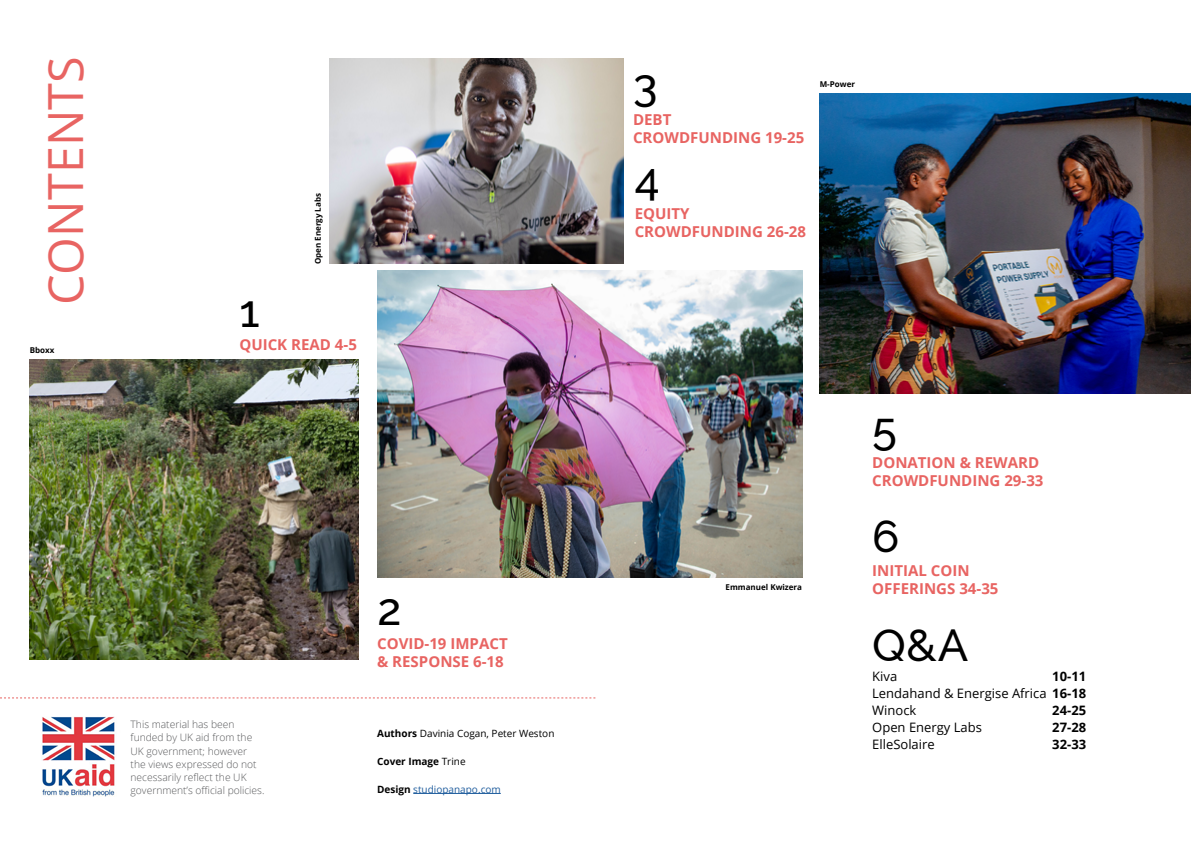
<style>
.page{position:relative;width:1191px;height:842px;background:#fff}
.page>*{position:absolute;margin:0;border:0;box-sizing:border-box;transform-origin:0 0}
.t1{font:48.5px "Open Sans";color:#e86462}
.t2{font:500 45px "Raleway";color:#000}
.t3{font:700 15px/18px "Open Sans";color:#e86462}
.t4{font:13px/17px "Open Sans";color:#000;text-align:justify}
.t5{font:700 13px "Open Sans";color:#000}
.t6{font:300 10.3px/13.2px "Open Sans";color:#58595b}
.t7{font:10px "Open Sans";color:#000}
.t8{font:10px "Open Sans";color:#215e9e}
.t9{font:700 10px "Open Sans";color:#000}
.t10{font:700 8px "Open Sans";color:#000}
.s1{font-weight:700}
.s2{font-weight:400}
.s3{font-weight:700;color:#000}
</style>
<div class="page">
<img style="left:329px;top:58px;width:295px;height:205px">
<img style="left:42px;top:716px;width:73px;height:81px">
<img style="left:377px;top:271px;width:425px;height:306px">
<img style="left:30px;top:359px;width:328px;height:300px">
<img style="left:819px;top:94px;width:372px;height:300px">
<svg style="left:0;top:698px;width:595px;height:1px"></svg>
<hr style="left:413px;top:793px;width:88px;height:1px;background:#215e9e">
<h1 class="t1" style="left:32px;top:305px;width:250px;rotate:-90deg">CONTENTS</h1>
<p class="t10" style="left:30px;top:344px;width:26px">Bboxx</p>
<p class="t10" style="left:312px;top:264px;width:73px;rotate:-90deg">Open Energy Labs</p>
<h2 class="t2" style="left:239px;top:285px;width:22px">1</h2>
<p class="t3" style="left:239px;top:335px;width:119px">QUICK READ 4-5</p>
<p class="t6" style="left:131px;top:718px;width:135px">This material has been funded by UK aid from the<br>UK government; however the views expressed do not necessarily reflect the UK government’s official policies.</p>
<h2 class="t2" style="left:377px;top:583px;width:26px">2</h2>
<p class="t3" style="left:377px;top:634px;width:132px">COVID-19 IMPACT &amp; RESPONSE 6-18</p>
<p class="t7" style="left:377px;top:726px;width:179px"><span class="s1">Authors</span> Davinia Cogan, Peter Weston</p>
<p class="t9" style="left:377px;top:754px;width:90px">Cover Image <span class="s2">Trine</span></p>
<p class="t8" style="left:377px;top:782px;width:125px"><span class="s3">Design</span> studiopanapo.com</p>
<h2 class="t2" style="left:633px;top:59px;width:26px">3</h2>
<p class="t3" style="left:633px;top:110px;width:173px">DEBT<br>CROWDFUNDING 19-25</p>
<h2 class="t2" style="left:634px;top:153px;width:26px">4</h2>
<p class="t3" style="left:634px;top:204px;width:173px">EQUITY<br>CROWDFUNDING 26-28</p>
<p class="t10" style="left:819px;top:78px;width:37px">M-Power</p>
<p class="t10" style="left:725px;top:581px;width:78px">Emmanuel Kwizera</p>
<h2 class="t2" style="left:872px;top:402px;width:26px">5</h2>
<p class="t3" style="left:872px;top:453px;width:173px">DONATION &amp; REWARD<br>CROWDFUNDING 29-33</p>
<h2 class="t2" style="left:872px;top:510px;width:29px">6</h2>
<p class="t3" style="left:872px;top:561px;width:128px">INITIAL COIN<br>OFFERINGS 34-35</p>
<h2 class="t2" style="left:872px;top:619px;width:98px">Q&amp;A</h2>
<p class="t4" style="left:872px;top:667px;width:27px">Kiva</p>
<p class="t4" style="left:872px;top:667px;width:215px;text-indent:180px"><span class="s1">10-11<br></span>Lendahand &amp; Energise Africa <span class="s1">16-18<br></span>Winock</p>
<p class="t5" style="left:1052px;top:701px;width:35px">24-25</p>
<p class="t4" style="left:872px;top:718px;width:111px">Open Energy Labs</p>
<p class="t5" style="left:1052px;top:718px;width:35px">27-28</p>
<p class="t4" style="left:872px;top:735px;width:64px">ElleSolaire</p>
<p class="t5" style="left:1052px;top:735px;width:35px">32-33</p>
</div>
